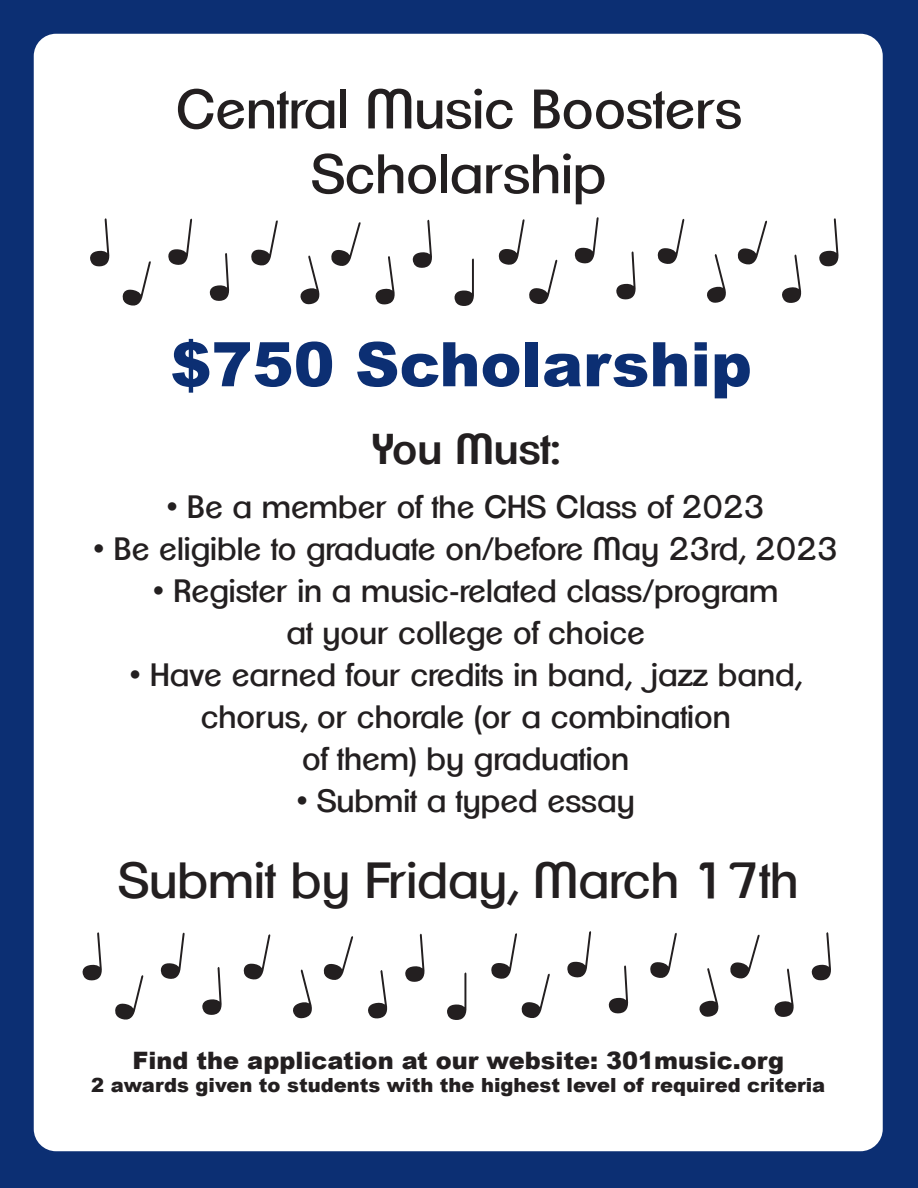
<style>
.page{position:relative;width:918px;height:1188px;background:#0c2f73}
.page>*{position:absolute;margin:0;border:0;box-sizing:border-box;transform-origin:0 0}
.t1{font:900 61.5px "Arial";color:#0c2f73}
.t2{font:54px/64.8px "Clemente P Dai";color:#231f20;text-align:center}
.t3{font:49.5px "Clemente P Dai";color:#231f20}
.t4{font:600 42px "Clemente P Dak";color:#231f20}
.t5{font:31.5px/42px "Clemente P Dai";color:#231f20;text-align:center}
.t6{font:900 24px "Arial";color:#231f20}
.t7{font:900 19.5px "Arial";color:#231f20}
</style>
<div class="page">
<div style="left:34px;top:34px;width:849px;height:1117px;background:#fff;border-radius:22px"></div>
<svg style="left:90px;top:218px;width:20px;height:49px"></svg>
<svg style="left:413px;top:219px;width:19px;height:49px"></svg>
<svg style="left:122px;top:261px;width:29px;height:45px"></svg>
<svg style="left:168px;top:218px;width:24px;height:47px"></svg>
<svg style="left:210px;top:253px;width:19px;height:48px"></svg>
<svg style="left:251px;top:220px;width:27px;height:46px"></svg>
<svg style="left:300px;top:255px;width:20px;height:50px"></svg>
<svg style="left:331px;top:222px;width:30px;height:44px"></svg>
<svg style="left:375px;top:256px;width:20px;height:49px"></svg>
<svg style="left:455px;top:258px;width:19px;height:48px"></svg>
<svg style="left:819px;top:218px;width:20px;height:49px"></svg>
<svg style="left:498px;top:219px;width:59px;height:85px"></svg>
<svg style="left:574px;top:217px;width:25px;height:47px"></svg>
<svg style="left:616px;top:251px;width:20px;height:49px"></svg>
<svg style="left:657px;top:218px;width:27px;height:46px"></svg>
<svg style="left:707px;top:254px;width:19px;height:49px"></svg>
<svg style="left:737px;top:220px;width:30px;height:45px"></svg>
<svg style="left:782px;top:254px;width:20px;height:49px"></svg>
<svg style="left:82px;top:932px;width:20px;height:49px"></svg>
<svg style="left:405px;top:933px;width:20px;height:49px"></svg>
<svg style="left:115px;top:975px;width:28px;height:45px"></svg>
<svg style="left:160px;top:932px;width:25px;height:47px"></svg>
<svg style="left:202px;top:967px;width:20px;height:48px"></svg>
<svg style="left:243px;top:934px;width:27px;height:46px"></svg>
<svg style="left:293px;top:969px;width:19px;height:50px"></svg>
<svg style="left:323px;top:936px;width:30px;height:44px"></svg>
<svg style="left:368px;top:970px;width:20px;height:49px"></svg>
<svg style="left:447px;top:972px;width:20px;height:48px"></svg>
<svg style="left:812px;top:932px;width:19px;height:49px"></svg>
<svg style="left:491px;top:933px;width:59px;height:85px"></svg>
<svg style="left:567px;top:931px;width:24px;height:47px"></svg>
<svg style="left:609px;top:965px;width:19px;height:49px"></svg>
<svg style="left:650px;top:932px;width:27px;height:46px"></svg>
<svg style="left:699px;top:968px;width:20px;height:49px"></svg>
<svg style="left:730px;top:934px;width:30px;height:45px"></svg>
<svg style="left:774px;top:968px;width:20px;height:49px"></svg>
<h2 class="t2" style="left:176px;top:77px;width:568px">Central Music Boosters<br>Scholarship</h2>
<h1 class="t1" style="left:171px;top:320px;width:583px">$750 Scholarship</h1>
<h3 class="t4" style="left:371px;top:424px;width:191px">You Must:</h3>
<p class="t5" style="left:167px;top:485px;width:599px">• Be a member of the CHS Class of 2023</p>
<p class="t5" style="left:94px;top:527px;width:746px">• Be eligible to graduate on/before May 23rd, 2023</p>
<p class="t5" style="left:153px;top:569px;width:627px">• Register in a music-related class/program at your college of choice</p>
<p class="t5" style="left:130px;top:653px;width:674px">• Have earned four credits in band, jazz band, chorus, or chorale (or a combination<br>of them) by graduation</p>
<p class="t5" style="left:297px;top:779px;width:340px">• Submit a typed essay</p>
<h3 class="t3" style="left:119px;top:851px;width:681px">Submit by Friday, March 17th</h3>
<p class="t6" style="left:132px;top:1043px;width:653px">Find the application at our website: 301music.org</p>
<p class="t7" style="left:91px;top:1071px;width:735px">2 awards given to students with the highest level of required criteria</p>
</div>
